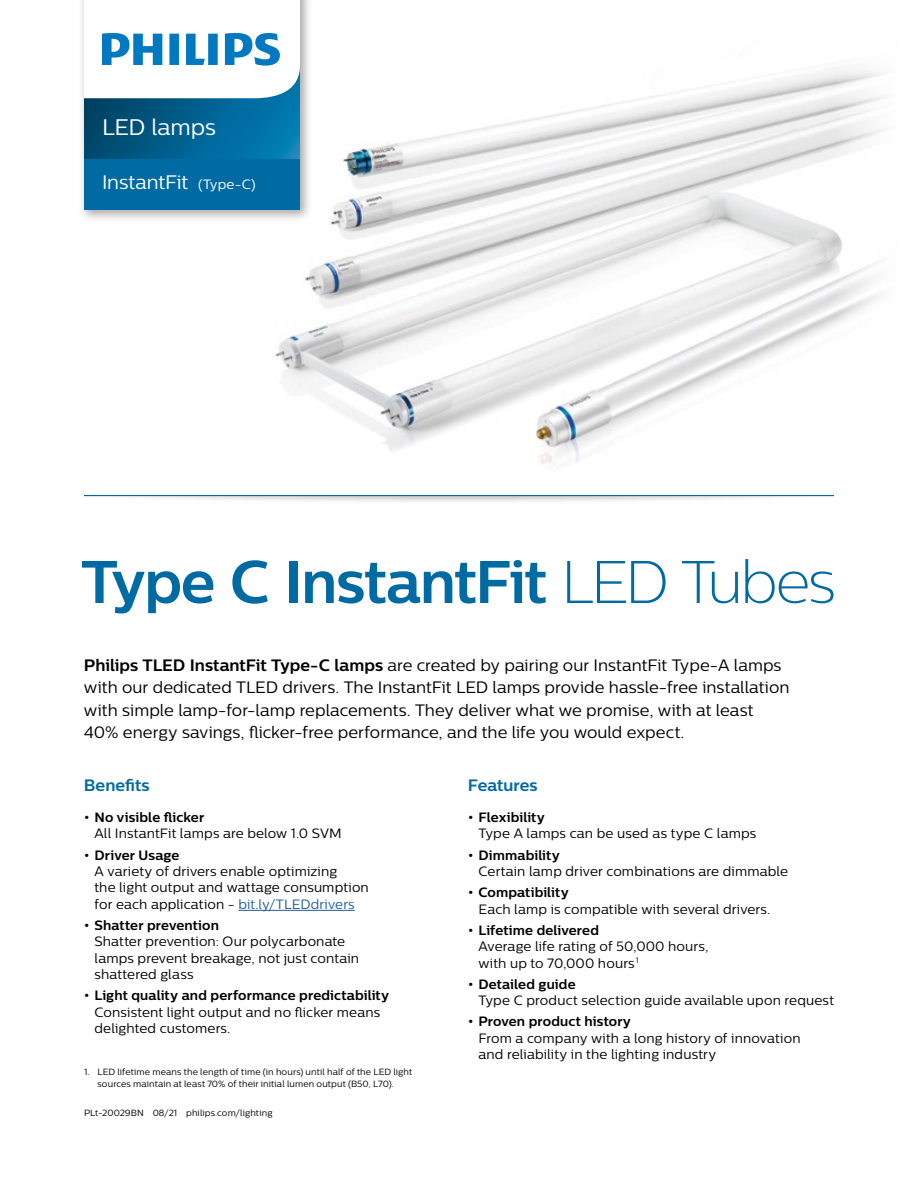
<style>
.page{position:relative;width:918px;height:1188px;background:#fff}
.page>*{position:absolute;margin:0;border:0;box-sizing:border-box;transform-origin:0 0}
.t1{font:700 60px "Centrale Sans";letter-spacing:-.03em;color:#006ba3}
.t2{font:22.5px "Centrale Sans";letter-spacing:-.005em;color:#fff}
.t3{font:19.5px "Centrale Sans";letter-spacing:-.005em;color:#fff}
.t4{font:16.5px/22.5px "Centrale Sans";color:#000}
.t5{font:700 16.5px "Centrale Sans";color:#006ba3}
.t6{font:13.5px/16.5px "Centrale Sans";letter-spacing:.01em;color:#000}
.t7{font:700 13.5px "Centrale Sans";letter-spacing:.01em;color:#000}
.t8{font:9px/12px "Centrale Sans";letter-spacing:.01em;color:#000;text-align:center}
.s1{font-size:13.5px}
.s2{font-family:"Centrale Sans X Light";font-weight:400}
.s3{font-weight:700}
.s4{color:#215e9e}
</style>
<div class="page">
<div style="left:64px;top:486px;width:789px;height:18px;background:#000;opacity:.3"></div>
<hr style="left:84px;top:495px;width:750px;height:1px;background:#006ba3">
<div style="left:54px;top:480px;width:810px;height:15px;background:#fff"></div>
<div style="left:0;top:480px;width:84px;height:30px;background:#fff"></div>
<div style="left:834px;top:480px;width:84px;height:30px;background:#fff"></div>
<img style="left:275px;top:70px;width:559px;height:395px">
<div style="left:77px;top:0;width:235px;height:222px;background:#000;opacity:.35"></div>
<div style="left:84px;top:65px;width:216px;height:94px;background:linear-gradient(to right,#004366,#027fb9)"></div>
<svg style="left:84px;top:0;width:216px;height:98px"></svg>
<div style="left:84px;top:159px;width:216px;height:51px;background:#006ba3"></div>
<hr style="left:238px;top:910px;width:117px;height:1px;background:#215e9e">
<h2 class="t2" style="left:102px;top:114px;width:116px">LED lamps</h2>
<h3 class="t3" style="left:102px;top:171px;width:155px">InstantFit <span class="s1">(Type-C)</span></h3>
<h1 class="t1" style="left:81px;top:546px;width:756px">Type C InstantFit <span class="s2">LED Tubes</span></h1>
<p class="t4" style="left:84px;top:653px;width:707px"><span class="s3">Philips TLED InstantFit Type-C lamps</span> are created by pairing our InstantFit Type-A lamps with our dedicated TLED drivers. The InstantFit LED lamps provide hassle-free installation with simple lamp-for-lamp replacements. They deliver what we promise, with at least 40% energy savings, flicker-free performance, and the life you would expect.</p>
<p class="t5" style="left:84px;top:775px;width:67px">Benefits</p>
<p class="t7" style="left:84px;top:809px;width:122px">• No visible flicker</p>
<p class="t6" style="left:95px;top:825px;width:249px">All InstantFit lamps are below 1.0 SVM</p>
<p class="t7" style="left:84px;top:847px;width:97px">• Driver Usage</p>
<p class="t6" style="left:95px;top:863px;width:276px">A variety of drivers enable optimizing<br>the light output and wattage consumption for each application - <span class="s4">bit.ly/TLEDdrivers</span></p>
<p class="t7" style="left:84px;top:917px;width:137px">• Shatter prevention</p>
<p class="t6" style="left:95px;top:933px;width:266px">Shatter prevention: Our polycarbonate lamps prevent breakage, not just contain shattered glass</p>
<p class="t7" style="left:84px;top:988px;width:307px">• Light quality and performance predictability</p>
<p class="t6" style="left:95px;top:1004px;width:287px">Consistent light output and no flicker means delighted customers.</p>
<p class="t5" style="left:468px;top:775px;width:71px">Features</p>
<p class="t7" style="left:468px;top:809px;width:78px">• Flexibility</p>
<p class="t6" style="left:479px;top:825px;width:279px">Type A lamps can be used as type C lamps</p>
<p class="t7" style="left:468px;top:847px;width:93px">• Dimmability</p>
<p class="t6" style="left:479px;top:863px;width:311px">Certain lamp driver combinations are dimmable</p>
<p class="t7" style="left:468px;top:884px;width:102px">• Compatibility</p>
<p class="t6" style="left:479px;top:900px;width:293px">Each lamp is compatible with several drivers.</p>
<p class="t7" style="left:468px;top:922px;width:132px">• Lifetime delivered</p>
<p class="t6" style="left:479px;top:938px;width:231px">Average life rating of 50,000 hours, with up to 70,000 hours<sup>1</sup></p>
<p class="t7" style="left:468px;top:976px;width:109px">• Detailed guide</p>
<p class="t6" style="left:479px;top:992px;width:357px">Type C product selection guide available upon request</p>
<p class="t7" style="left:468px;top:1013px;width:164px">• Proven product history</p>
<p class="t6" style="left:479px;top:1029px;width:324px">From a company with a long history of innovation and reliability in the lighting industry</p>
<p class="t8" style="left:84px;top:1065px;width:330px">1. LED lifetime means the length of time (in hours) until half of the LED light sources maintain at least 70% of their initial lumen output (B50, L70).</p>
<p class="t8" style="left:84px;top:1107px;width:190px">PLt-20029BN 08/21 philips.com/lighting</p>
</div>
